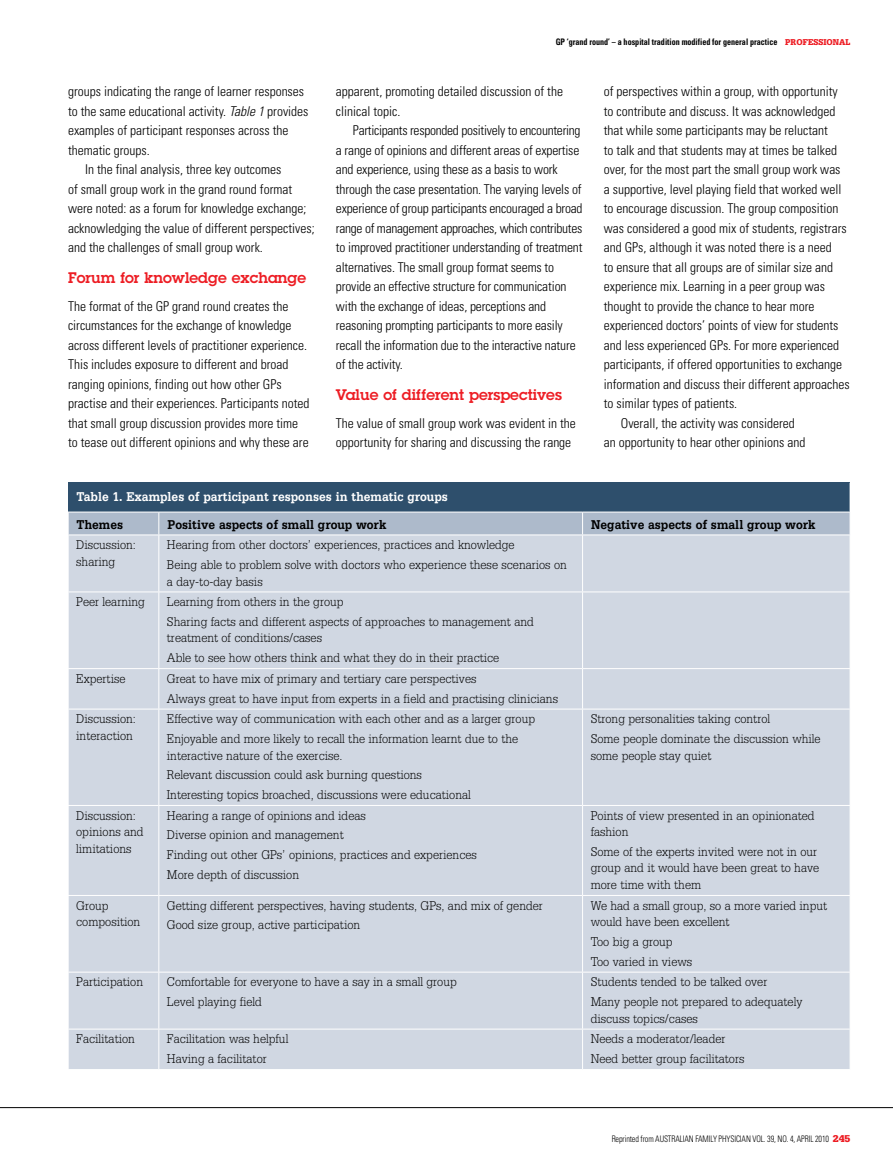
<style>
.page{position:relative;width:893px;height:1170px;background:#fff}
.page>*{position:absolute;margin:0;border:0;box-sizing:border-box;transform-origin:0 0}
.t1{font:600 15px "Lubalin Graph LT";color:#ed1d24}
.t2{font:300 condensed 13.5px/19.5px "Univers LT";color:#000}
.t3{font:300 13.5px/19.6px "Serifa LT";color:#000;scale:.9 1}
.t4{font:700 13.5px "Serifa LT";color:#000;scale:.9 1}
.t5{font:700 13.5px "Serifa LT";color:#fff;scale:.9 1}
.t6{font:700 condensed 9px "Univers LT";color:#000;scale:.9 1}
.t7{font:300 condensed 9px "Univers LT";letter-spacing:-.015em;color:#000;scale:.9 1}
.s1{font-style:italic}
.s2{font-family:"Serifa LT";font-weight:900;font-stretch:normal;color:#ed1d24}
.s3{font-family:"Serifa LT";font-weight:900;font-stretch:normal;font-size:10.5px;color:#ed1d24}
</style>
<div class="page">
<hr style="left:0;top:1107px;width:893px;height:1px;background:#000">
<div style="left:69px;top:535px;width:781px;height:534px;background:#d0d7e2"></div>
<hr style="left:158px;top:535px;width:1px;height:56px;background:#fff">
<hr style="left:582px;top:535px;width:1px;height:56px;background:#fff">
<hr style="left:68px;top:591px;width:91px;height:1px;background:#fff">
<hr style="left:159px;top:591px;width:424px;height:1px;background:#fff">
<hr style="left:158px;top:592px;width:1px;height:76px;background:#fff">
<hr style="left:583px;top:591px;width:267px;height:1px;background:#fff">
<hr style="left:582px;top:592px;width:1px;height:76px;background:#fff">
<hr style="left:68px;top:668px;width:91px;height:1px;background:#fff">
<hr style="left:159px;top:668px;width:424px;height:1px;background:#fff">
<hr style="left:158px;top:669px;width:1px;height:39px;background:#fff">
<hr style="left:583px;top:668px;width:267px;height:1px;background:#fff">
<hr style="left:582px;top:669px;width:1px;height:39px;background:#fff">
<hr style="left:68px;top:708px;width:91px;height:1px;background:#fff">
<hr style="left:159px;top:708px;width:424px;height:1px;background:#fff">
<hr style="left:158px;top:709px;width:1px;height:96px;background:#fff">
<hr style="left:583px;top:708px;width:267px;height:1px;background:#fff">
<hr style="left:582px;top:709px;width:1px;height:96px;background:#fff">
<hr style="left:68px;top:805px;width:91px;height:1px;background:#fff">
<hr style="left:159px;top:805px;width:424px;height:1px;background:#fff">
<hr style="left:158px;top:805px;width:1px;height:90px;background:#fff">
<hr style="left:583px;top:805px;width:267px;height:1px;background:#fff">
<hr style="left:582px;top:805px;width:1px;height:90px;background:#fff">
<hr style="left:68px;top:895px;width:91px;height:1px;background:#fff">
<hr style="left:159px;top:895px;width:424px;height:1px;background:#fff">
<hr style="left:158px;top:895px;width:1px;height:76px;background:#fff">
<hr style="left:583px;top:895px;width:267px;height:1px;background:#fff">
<hr style="left:582px;top:895px;width:1px;height:76px;background:#fff">
<hr style="left:68px;top:971px;width:91px;height:1px;background:#fff">
<hr style="left:159px;top:971px;width:424px;height:1px;background:#fff">
<hr style="left:158px;top:972px;width:1px;height:56px;background:#fff">
<hr style="left:583px;top:971px;width:267px;height:1px;background:#fff">
<hr style="left:582px;top:972px;width:1px;height:56px;background:#fff">
<hr style="left:68px;top:1028px;width:91px;height:1px;background:#fff">
<hr style="left:159px;top:1028px;width:424px;height:1px;background:#fff">
<hr style="left:158px;top:1029px;width:1px;height:40px;background:#fff">
<hr style="left:583px;top:1028px;width:267px;height:1px;background:#fff">
<hr style="left:582px;top:1029px;width:1px;height:40px;background:#fff">
<svg style="left:68px;top:482px;width:782px;height:52px;background:#667e96"></svg>
<p class="t2" style="left:68px;top:82px;width:238px">groups indicating the range of learner responses</p>
<p class="t2" style="left:68px;top:101px;width:242px">to the same educational activity. <span class="s1">Table 1</span> provides</p>
<p class="t2" style="left:68px;top:121px;width:222px">examples of participant responses across the</p>
<p class="t2" style="left:68px;top:140px;width:83px">thematic groups.</p>
<p class="t2" style="left:85px;top:160px;width:198px">In the final analysis, three key outcomes</p>
<p class="t2" style="left:68px;top:179px;width:226px">of small group work in the grand round format</p>
<p class="t2" style="left:68px;top:199px;width:240px">were noted: as a forum for knowledge exchange;</p>
<p class="t2" style="left:68px;top:218px;width:248px">acknowledging the value of different perspectives;</p>
<p class="t2" style="left:68px;top:237px;width:196px">and the challenges of small group work.</p>
<p class="t1" style="left:68px;top:268px;width:240px">Forum for knowledge exchange</p>
<p class="t2" style="left:68px;top:296px;width:243px">The format of the GP grand round creates the circumstances for the exchange of knowledge across different levels of practitioner experience.<br>This includes exposure to different and broad ranging opinions, finding out how other GPs practise and their experiences. Participants noted that small group discussion provides more time to tease out different opinions and why these are</p>
<p class="t6" style="left:556px;top:36px;width:329px">GP ‘grand round’ – a hospital tradition modified for general practice <span class="s2">PROFESSIONAL</span></p>
<p class="t2" style="left:336px;top:82px;width:229px">apparent, promoting detailed discussion of the clinical topic.</p>
<p class="t2" style="left:336px;top:121px;width:248px;text-indent:17px">Participants responded positively to encountering a range of opinions and different areas of expertise and experience, using these as a basis to work through the case presentation. The varying levels of experience of group participants encouraged a broad range of management approaches, which contributes to improved practitioner understanding of treatment alternatives. The small group format seems to provide an effective structure for communication with the exchange of ideas, perceptions and reasoning prompting participants to more easily recall the information due to the interactive nature of the activity.</p>
<p class="t1" style="left:336px;top:385px;width:227px">Value of different perspectives</p>
<p class="t2" style="left:336px;top:413px;width:241px">The value of small group work was evident in the opportunity for sharing and discussing the range</p>
<p class="t2" style="left:604px;top:82px;width:247px">of perspectives within a group, with opportunity to contribute and discuss. It was acknowledged that while some participants may be reluctant<br>to talk and that students may at times be talked over, for the most part the small group work was a supportive, level playing field that worked well to encourage discussion. The group composition was considered a good mix of students, registrars and GPs, although it was noted there is a need<br>to ensure that all groups are of similar size and experience mix. Learning in a peer group was thought to provide the chance to hear more experienced doctors’ points of view for students and less experienced GPs. For more experienced participants, if offered opportunities to exchange information and discuss their different approaches to similar types of patients.<br>Overall, the activity was considered<br>an opportunity to hear other opinions and</p>
<p class="t5" style="left:77px;top:489px;width:414px">Table 1. Examples of participant responses in thematic groups</p>
<p class="t4" style="left:77px;top:516px;width:53px">Themes</p>
<p class="t4" style="left:167px;top:516px;width:245px">Positive aspects of small group work</p>
<p class="t4" style="left:591px;top:516px;width:251px">Negative aspects of small group work</p>
<p class="t3" style="left:76px;top:536px;width:68px;line-height:16.5px">Discussion: sharing</p>
<p class="t3" style="left:167px;top:535px;width:446px">Hearing from other doctors’ experiences, practices and knowledge<br>Being able to problem solve with doctors who experience these scenarios on</p>
<p class="t3" style="left:167px;top:571px;width:108px">a day-to-day basis</p>
<p class="t3" style="left:76px;top:592px;width:78px">Peer learning</p>
<p class="t3" style="left:167px;top:592px;width:409px">Learning from others in the group<br>Sharing facts and different aspects of approaches to management and</p>
<p class="t3" style="left:167px;top:628px;width:371px">treatment of conditions/cases<br>Able to see how others think and what they do in their practice</p>
<p class="t3" style="left:76px;top:668px;width:56px">Expertise</p>
<p class="t3" style="left:167px;top:668px;width:436px">Great to have mix of primary and tertiary care perspectives<br>Always great to have input from experts in a field and practising clinicians</p>
<p class="t3" style="left:76px;top:710px;width:68px;line-height:16.5px">Discussion: interaction</p>
<p class="t3" style="left:167px;top:709px;width:411px">Effective way of communication with each other and as a larger group<br>Enjoyable and more likely to recall the information learnt due to the</p>
<p class="t3" style="left:167px;top:745px;width:339px">interactive nature of the exercise.<br>Relevant discussion could ask burning questions<br>Interesting topics broached, discussions were educational</p>
<p class="t3" style="left:591px;top:709px;width:257px">Strong personalities taking control<br>Some people dominate the discussion while</p>
<p class="t3" style="left:591px;top:745px;width:136px">some people stay quiet</p>
<p class="t3" style="left:76px;top:807px;width:76px;line-height:16.5px">Discussion: opinions and limitations</p>
<p class="t3" style="left:167px;top:805px;width:346px">Hearing a range of opinions and ideas<br>Diverse opinion and management<br>Finding out other GPs’ opinions, practices and experiences More depth of discussion</p>
<p class="t3" style="left:591px;top:807px;width:250px;line-height:16.5px">Points of view presented in an opinionated fashion</p>
<p class="t3" style="left:591px;top:843px;width:256px;line-height:16.5px">Some of the experts invited were not in our group and it would have been great to have more time with them</p>
<p class="t3" style="left:76px;top:897px;width:73px;line-height:16.5px">Group composition</p>
<p class="t3" style="left:167px;top:895px;width:419px">Getting different perspectives, having students, GPs, and mix of gender<br>Good size group, active participation</p>
<p class="t3" style="left:591px;top:897px;width:264px;line-height:16.5px">We had a small group, so a more varied input would have been excellent</p>
<p class="t3" style="left:591px;top:931px;width:114px">Too big a group<br>Too varied in views</p>
<p class="t3" style="left:76px;top:972px;width:76px">Participation</p>
<p class="t3" style="left:167px;top:972px;width:324px">Comfortable for everyone to have a say in a small group<br>Level playing field</p>
<p class="t3" style="left:591px;top:972px;width:237px">Students tended to be talked over<br>Many people not prepared to adequately</p>
<p class="t3" style="left:591px;top:1008px;width:121px">discuss topics/cases</p>
<p class="t3" style="left:76px;top:1029px;width:67px">Facilitation</p>
<p class="t3" style="left:167px;top:1029px;width:136px">Facilitation was helpful<br>Having a facilitator</p>
<p class="t3" style="left:591px;top:1029px;width:172px">Needs a moderator/leader<br>Need better group facilitators</p>
<p class="t7" style="left:612px;top:1133px;width:267px">Reprinted from Australian Fami ly Physician Vol. 39, No. 4, APri l 2010 <span class="s3">245</span></p>
</div>
